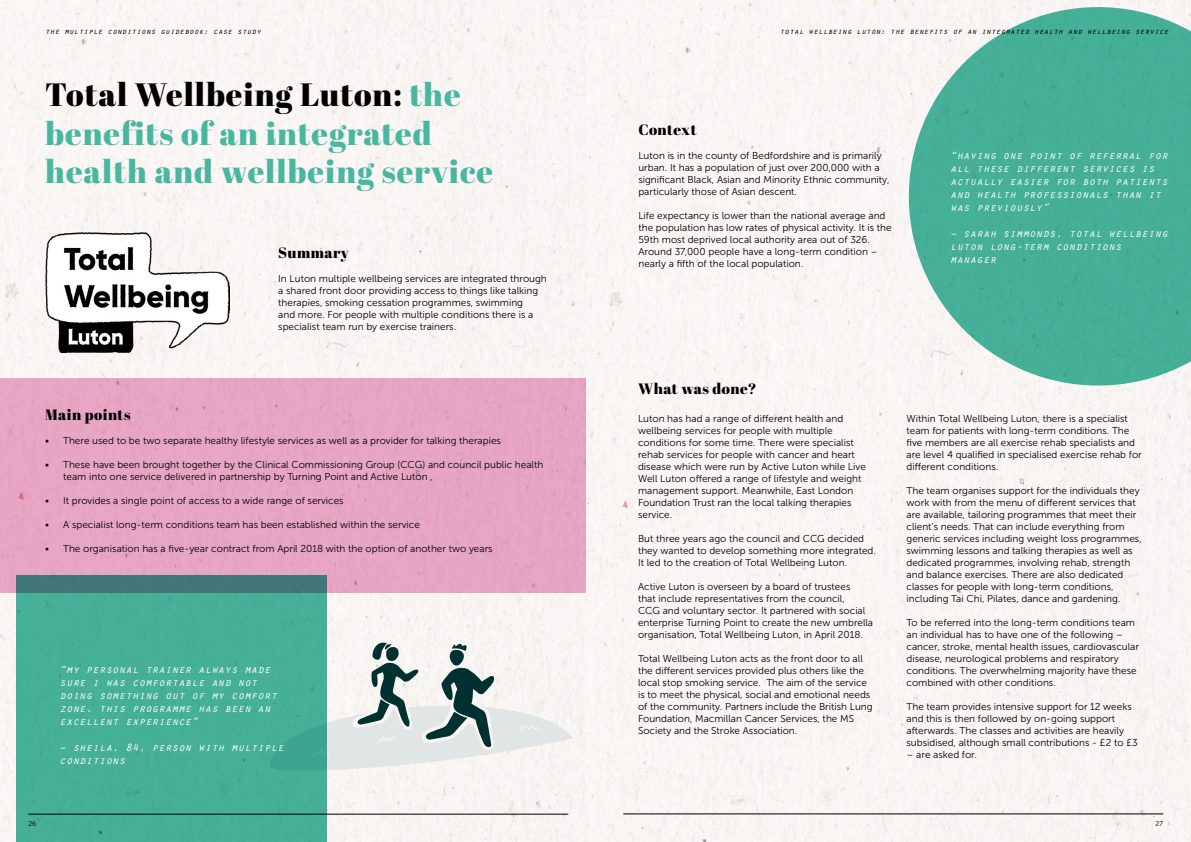
<style>
.page{position:relative;width:1191px;height:842px;background:#fff}
.page>*{position:absolute;margin:0;border:0;box-sizing:border-box;transform-origin:0 0}
.t1{font:32.2px/38.4px "Abril Fatface";letter-spacing:.03em;color:#48b7a0}
.t2{font:15px "Abril Fatface";letter-spacing:.03em;color:#000}
.t3{font:italic 11px/13px "Orator Std";color:#fff}
.t4{font:10px/12px "Museo Sans 300";color:#000}
.t5{font:italic 8px "Orator Std";color:#000}
.t6{font:7px "Museo Sans 300";color:#000}
.s1{color:#000}
</style>
<div class="page">
<div style="left:0;top:0;width:587px;height:842px;background:#f9f5f2"></div>
<div style="left:0;top:378px;width:604px;height:215px;background:#e7a5c3"></div>
<img style="left:45px;top:233px;width:184px;height:120px">
<svg style="left:326px;top:642px;width:246px;height:129px"></svg>
<svg style="left:16px;top:575px;width:310px;height:267px;background:#45aa95"></svg>
<div style="left:587px;top:0;width:604px;height:842px;background:#f9f5f3"></div>
<svg style="left:909px;top:7px;width:282px;height:379px;background:#62b9a5"></svg>
<hr style="left:623px;top:814px;width:540px;height:1px;background:#000">
<hr style="left:28px;top:814px;width:540px;height:1px;background:#000">
<p class="t5" style="left:45px;top:25px;width:218px">the multiple conditions guidebook: case study</p>
<h1 class="t1" style="left:45px;top:75px;width:449px"><span class="s1">Total Wellbeing Luton:</span> the benefits of an integrated health and wellbeing service</h1>
<h2 class="t2" style="left:278px;top:242px;width:72px">Summary</h2>
<p class="t4" style="left:278px;top:272px;width:270px">In Luton multiple wellbeing services are integrated through a shared front door providing access to things like talking therapies, smoking cessation programmes, swimming<br>and more. For people with multiple conditions there is a specialist team run by exercise trainers.</p>
<h2 class="t2" style="left:45px;top:404px;width:87px">Main points</h2>
<p class="t4" style="left:45px;top:434px;width:457px">• There used to be two separate healthy lifestyle services as well as a provider for talking therapies</p>
<p class="t4" style="left:63px;top:458px;width:481px;text-indent:-18px">• These have been brought together by the Clinical Commissioning Group (CCG) and council public health team into one service delivered in partnership by Turning Point and Active Luton ,</p>
<p class="t4" style="left:45px;top:494px;width:300px">• It provides a single point of access to a wide range of services</p>
<p class="t4" style="left:45px;top:518px;width:376px">• A specialist long-term conditions team has been established within the service</p>
<p class="t4" style="left:45px;top:542px;width:449px">• The organisation has a five-year contract from April 2018 with the option of another two years</p>
<p class="t3" style="left:59px;top:662px;width:219px">“my personal trainer always made sure i was comfortable and not doing something out of my comfort zone. this programme has been an excellent experience”</p>
<p class="t3" style="left:59px;top:740px;width:226px">– sheila, 84, person with multiple conditions</p>
<p class="t5" style="left:780px;top:25px;width:390px">total wellbeing luton: the benefits of an integrated health and wellbeing service</p>
<h2 class="t2" style="left:638px;top:119px;width:60px">Context</h2>
<p class="t4" style="left:638px;top:150px;width:252px">Luton is in the county of Bedfordshire and is primarily urban. It has a population of just over 200,000 with a significant Black, Asian and Minority Ethnic community, particularly those of Asian descent.</p>
<p class="t4" style="left:638px;top:210px;width:255px">Life expectancy is lower than the national average and the population has low rates of physical activity. It is the 59th most deprived local authority area out of 326.<br>Around 37,000 people have a long-term condition – nearly a fifth of the local population.</p>
<p class="t3" style="left:950px;top:148px;width:219px">“having one point of referral for all these different services is actually easier for both patients and health professionals than it was previously”</p>
<p class="t3" style="left:950px;top:226px;width:219px">– sarah simmonds, total wellbeing luton long-term conditions manager</p>
<h2 class="t2" style="left:638px;top:379px;width:120px">What was done?</h2>
<p class="t4" style="left:638px;top:413px;width:229px">Luton has had a range of different health and wellbeing services for people with multiple conditions for some time. There were specialist rehab services for people with cancer and heart disease which were run by Active Luton while Live Well Luton offered a range of lifestyle and weight management support. Meanwhile, East London Foundation Trust ran the local talking therapies service.</p>
<p class="t4" style="left:638px;top:533px;width:239px">But three years ago the council and CCG decided they wanted to develop something more integrated.<br>It led to the creation of Total Wellbeing Luton.</p>
<p class="t4" style="left:638px;top:581px;width:237px">Active Luton is overseen by a board of trustees<br>that include representatives from the council,<br>CCG and voluntary sector. It partnered with social enterprise Turning Point to create the new umbrella organisation, Total Wellbeing Luton, in April 2018.</p>
<p class="t4" style="left:638px;top:653px;width:236px">Total Wellbeing Luton acts as the front door to all the different services provided plus others like the local stop smoking service. The aim of the service is to meet the physical, social and emotional needs of the community. Partners include the British Lung Foundation, Macmillan Cancer Services, the MS Society and the Stroke Association.</p>
<p class="t4" style="left:906px;top:413px;width:237px">Within Total Wellbeing Luton, there is a specialist team for patients with long-term conditions. The five members are all exercise rehab specialists and are level 4 qualified in specialised exercise rehab for different conditions.</p>
<p class="t4" style="left:906px;top:485px;width:237px">The team organises support for the individuals they work with from the menu of different services that are available, tailoring programmes that meet their client’s needs. That can include everything from generic services including weight loss programmes, swimming lessons and talking therapies as well as dedicated programmes, involving rehab, strength and balance exercises. There are also dedicated classes for people with long-term conditions, including Tai Chi, Pilates, dance and gardening.</p>
<p class="t4" style="left:906px;top:617px;width:234px">To be referred into the long-term conditions team an individual has to have one of the following – cancer, stroke, mental health issues, cardiovascular disease, neurological problems and respiratory conditions. The overwhelming majority have these combined with other conditions.</p>
<p class="t4" style="left:906px;top:701px;width:233px">The team provides intensive support for 12 weeks and this is then followed by on-going support afterwards. The classes and activities are heavily subsidised, although small contributions - £2 to £3</p>
<p class="t4" style="left:906px;top:749px;width:72px">– are asked for.</p>
<p class="t6" style="left:28px;top:820px;width:10px">26</p>
<p class="t6" style="left:1155px;top:819px;width:9px">27</p>
</div>
